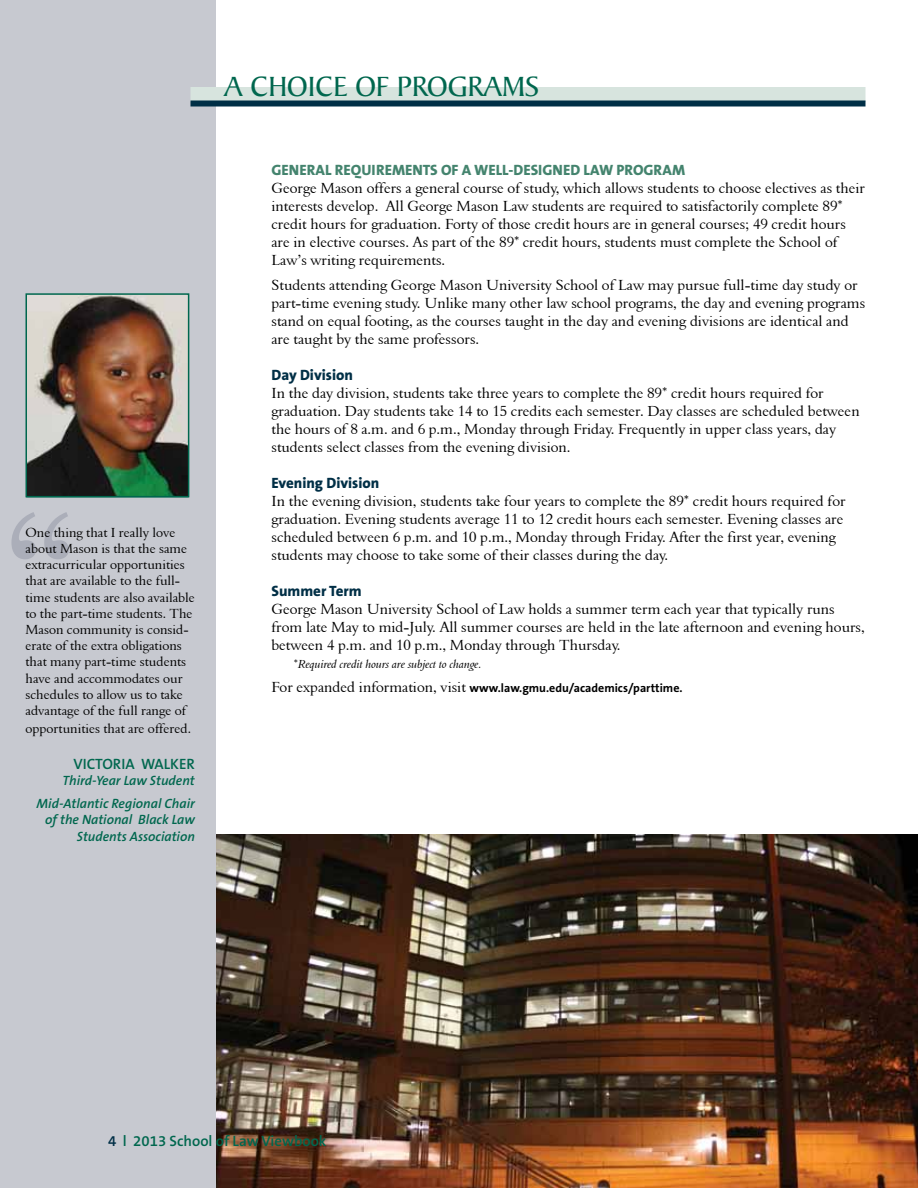
<style>
.page{position:relative;width:918px;height:1188px;background:#fff}
.page>*{position:absolute;margin:0;border:0;box-sizing:border-box;transform-origin:0 0}
.t1{font:187.5px "Aldine 401 BT Roman A";color:#abaeb9}
.t2{font:30px "Baker Signet";color:#00674e}
.t3{font:15px/18px "Aldine 401 BT Roman A";color:#000}
.t4{font:800 15px "The Sans B8";color:#44846e}
.t5{font:600 15px "The Sans B6";color:#00674e}
.t6{font:800 15px "The Sans B8";color:#002f46}
.t7{font:13.5px/16.2px "Aldine 401 BT Roman A";color:#000}
.t8{font:italic 600 13.5px/23px "The Sans B6";color:#00674e;text-align:right}
.t9{font:700 12px "The Sans B7";color:#000}
.t10{font:12px "Aldine 401 BT Italic A";color:#000}
.s1{font-family:"The Sans B2";font-weight:200}
.s2{font-family:"Aldine 401 BT Roman A";font-weight:400;font-size:15px}
.s3{color:#002f46}
</style>
<div class="page">
<img style="left:216px;top:834px;width:702px;height:354px">
<div style="left:0;top:0;width:216px;height:1188px;background:#c7c9d0"></div>
<div style="left:190px;top:87px;width:676px;height:15px;background:#d7e4de"></div>
<div style="left:190px;top:101px;width:676px;height:6px;background:#002f46"></div>
<img style="left:29px;top:296px;width:157px;height:198px">
<div style="left:26px;top:293px;width:163px;height:204px;border:2px solid #00674e"></div>
<h1 class="t1" style="left:2px;top:462px;width:80px">“</h1>
<p class="t7" style="left:26px;top:524px;width:171px">One thing that I really love about Mason is that the same extracurricular opportunities that are available to the full&shy;time students are also available to the part-time students. The<br>Mason community is consid&shy;erate of the extra obligations that many part-time students have and accommodates our schedules to allow us to take advantage of the full range of</p>
<p class="t7" style="left:26px;top:720px;width:167px">opportunities that are offered.</p>
<p class="t5" style="left:73px;top:756px;width:123px">VICTORIA WALKER</p>
<p class="t8" style="left:37px;top:770px;width:160px">Third-Year Law Student<br>Mid-Atlantic Regional Chair</p>
<p class="t8" style="left:45px;top:812px;width:151px;line-height:16.2px">of the National Black Law<br>Students Association</p>
<h2 class="t2" style="left:224px;top:71px;width:316px">A CHOICE OF PROGRAMS</h2>
<p class="t4" style="left:272px;top:162px;width:415px">GENERAL REQUIREMENTS OF A WELL-DESIGNED LAW PROGRAM</p>
<p class="t3" style="left:272px;top:179px;width:595px">George Mason offers a general course of study, which allows students to choose electives as their interests develop. All George Mason Law students are required to satisfactorily complete 89<span class="s1">* </span>credit hours for graduation. Forty of those credit hours are in general courses; 49 credit hours are in elective courses. As part of the 89<span class="s1">*</span> credit hours, students must complete the School of Law’s writing requirements.</p>
<p class="t3" style="left:272px;top:275px;width:595px">Students attending George Mason University School of Law may pursue full-time day study or part-time evening study. Unlike many other law school programs, the day and evening programs stand on equal footing, as the courses taught in the day and evening divisions are identical and are taught by the same professors.</p>
<p class="t6" style="left:272px;top:366px;width:83px">Day Division</p>
<p class="t3" style="left:272px;top:383px;width:590px">In the day division, students take three years to complete the 89<span class="s1">*</span> credit hours required for graduation. Day students take 14 to 15 credits each semester. Day classes are scheduled between the hours of 8 a.m. and 6 p.m., Monday through Friday. Frequently in upper class years, day students select classes from the evening division.</p>
<p class="t6" style="left:272px;top:474px;width:109px">Evening Division</p>
<p class="t3" style="left:272px;top:491px;width:576px">In the evening division, students take four years to complete the 89<span class="s1">*</span> credit hours required for graduation. Evening students average 11 to 12 credit hours each semester. Evening classes are scheduled between 6 p.m. and 10 p.m., Monday through Friday. After the first year, evening students may choose to take some of their classes during the day.</p>
<p class="t6" style="left:272px;top:582px;width:92px">Summer Term</p>
<p class="t3" style="left:272px;top:599px;width:595px">George Mason University School of Law holds a summer term each year that typically runs from late May to mid-July. All summer courses are held in the late afternoon and evening hours, between 4 p.m. and 10 p.m., Monday through Thursday.</p>
<p class="t10" style="left:294px;top:656px;width:189px"><span class="s1">*</span>Required credit hours are subject to change.</p>
<p class="t9" style="left:272px;top:682px;width:413px"><span class="s2">For expanded information, visit</span> www.law.gmu.edu/academics/parttime.</p>
<p class="t5" style="left:108px;top:1132px;width:220px"><span class="s3">4</span> l 2013 School of Law Viewbook</p>
</div>
